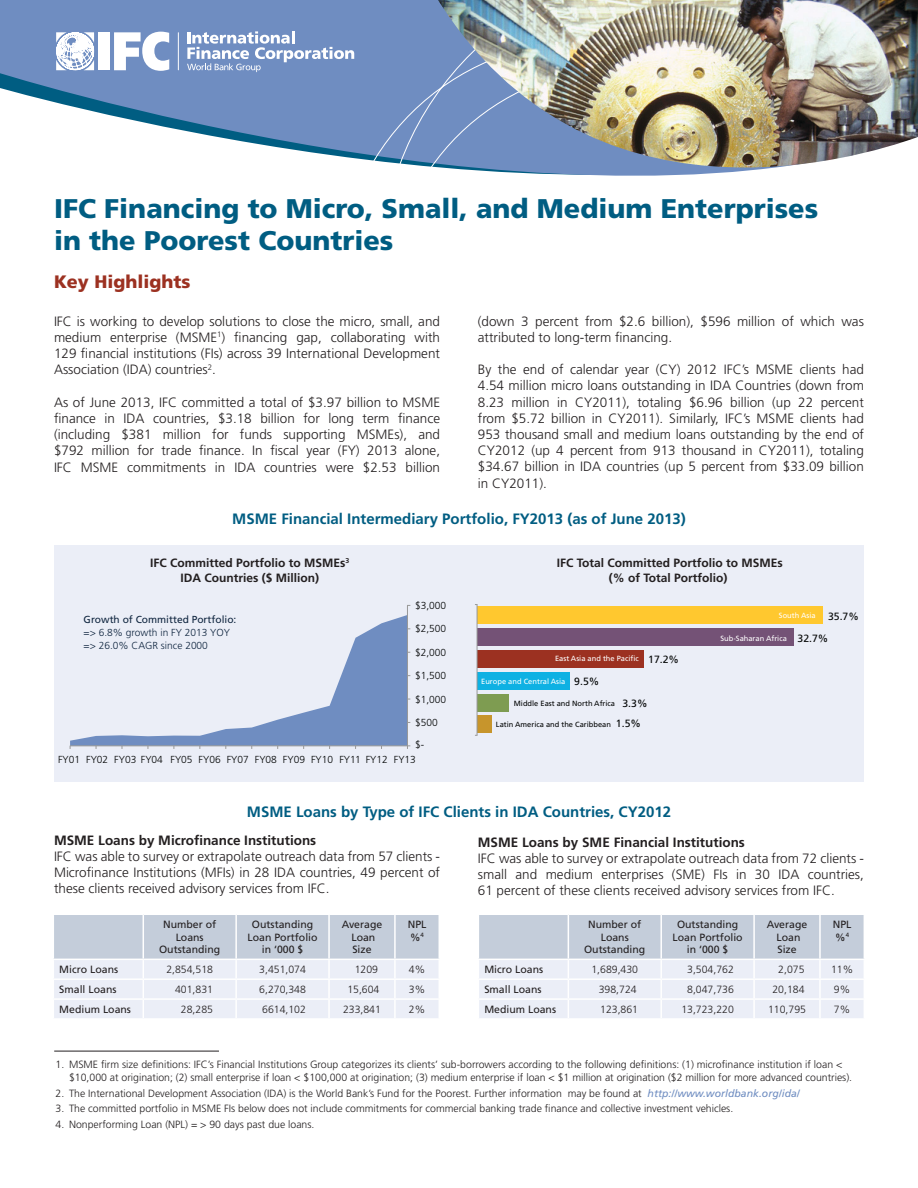
<style>
.page{position:relative;width:918px;height:1188px;background:#fff}
.page>*{position:absolute;margin:0;border:0;box-sizing:border-box;transform-origin:0 0}
.Heading{font:900 27px/32.4px "Frutiger";color:#005d82}
.Heading-2{font:900 18px "Frutiger";color:#9c3121}
.L2{font:700 15px "Frutiger";color:#005d82}
.body_text{font:300 13.5px/16.2px "Frutiger";color:#231f20;text-align:justify}
.L3{font:700 13.5px "Frutiger";color:#231f20}
.L3-2{font:700 12px/14.4px "Frutiger";color:#231f20;text-align:center}
.Footnote_text{font:300 10.5px/12.6px "Frutiger";color:#231f20}
.table_head{font:10.5px/12.6px "Frutiger";color:#231f20;text-align:center}
.t1{font:10.5px "Frutiger";color:#030505}
.t2{font:300 10.2px "Frutiger";color:#030505}
.t3{font:300 10.2px/12.8px "Frutiger";color:#0f253f}
.t4{font:7.5px "Frutiger";color:#fff}
.t5{font:7.5px "Frutiger";color:#030505}
.s1{font-weight:400}
.s2{font-weight:400;font-style:italic;color:#6f8dc1}
</style>
<div class="page">
<div style="left:54px;top:545px;width:810px;height:237px;background:#ebeef7"></div>
<svg style="left:0;top:0;width:332px;height:156px;fill:#6f8dc1"></svg>
<hr style="left:54px;top:1051px;width:165px;height:1px;background:#231f20">
<svg style="left:54px;top:915px;width:385px;height:103px;background:#dbe1eb"></svg>
<svg style="left:479px;top:915px;width:385px;height:103px;background:#dbe1eb"></svg>
<svg style="left:332px;top:0;width:430px;height:176px;background:#7e9ac7"></svg>
<img style="left:438px;top:0;width:480px;height:169px">
<hr style="left:178px;top:33px;width:1px;height:37px;background:#fff">
<div style="left:98px;top:32px;width:12px;height:38px;background:#fff"></div>
<svg style="left:114px;top:32px;width:55px;height:39px"></svg>
<svg style="left:187px;top:31px;width:167px;height:41px"></svg>
<svg style="left:56px;top:31px;width:40px;height:41px"></svg>
<svg style="left:70px;top:615px;width:337px;height:130px"></svg>
<hr style="left:70px;top:745px;width:337px;height:1px;background:#989898">
<hr style="left:407px;top:605px;width:1px;height:141px;background:#989898">
<div style="left:477px;top:715px;width:15px;height:18px;background:#c7952c"></div>
<div style="left:477px;top:694px;width:32px;height:18px;background:#7e9c51"></div>
<div style="left:477px;top:672px;width:92px;height:18px;background:#0eb1e3"></div>
<div style="left:477px;top:650px;width:167px;height:18px;background:#9c3121"></div>
<div style="left:477px;top:628px;width:317px;height:18px;background:#745276"></div>
<div style="left:477px;top:607px;width:346px;height:17px;background:#ffc82f"></div>
<hr style="left:477px;top:605px;width:1px;height:130px;background:#989898">
<p class="Heading" style="left:54px;top:192px;width:766px">IFC Financing to Micro, Small, and Medium Enterprises in the Poorest Countries</p>
<p class="Heading-2" style="left:54px;top:271px;width:138px">Key Highlights</p>
<p class="body_text" style="left:54px;top:313px;width:388px">IFC is working to develop solutions to close the micro, small, and medium enterprise (MSME<sup>1</sup>) financing gap, collaborating with 129 financial institutions (FIs) across 39 International Development Association (IDA) countries<sup>2</sup>.</p>
<p class="body_text" style="left:54px;top:394px;width:388px">As of June 2013, IFC committed a total of $3.97 billion to MSME finance in IDA countries, $3.18 billion for long term finance (including $381 million for funds supporting MSMEs), and $792 million for trade finance. In fiscal year (FY) 2013 alone, IFC MSME commitments in IDA countries were $2.53 billion</p>
<p class="body_text" style="left:478px;top:313px;width:388px">(down 3 percent from $2.6 billion), $596 million of which was attributed to long-term financing.</p>
<p class="body_text" style="left:478px;top:362px;width:388px">By the end of calendar year (CY) 2012 IFC’s MSME clients had 4.54 million micro loans outstanding in IDA Countries (down from 8.23 million in CY2011), totaling $6.96 billion (up 22 percent from $5.72 billion in CY2011). Similarly, IFC’s MSME clients had 953 thousand small and medium loans outstanding by the end of CY2012 (up 4 percent from 913 thousand in CY2011), totaling $34.67 billion in IDA countries (up 5 percent from $33.09 billion in CY2011).</p>
<p class="L2" style="left:232px;top:510px;width:455px">MSME Financial Intermediary Portfolio, FY2013 (as of June 2013)</p>
<p class="L3-2" style="left:557px;top:556px;width:228px">IFC Total Committed Portfolio to MSMEs (% of Total Portfolio)</p>
<p class="L3-2" style="left:150px;top:556px;width:201px">IFC Committed Portfolio to MSMEs<sup>3<br></sup>IDA Countries ($ Million)</p>
<p class="t3" style="left:84px;top:613px;width:154px"><span class="s1">Growth of Committed Portfolio: </span>=&gt; 6.8% growth in FY 2013 YOY =&gt; 26.0% CAGR since 2000</p>
<p class="t2" style="left:415px;top:600px;width:33px">$3,000</p>
<p class="t2" style="left:415px;top:622px;width:33px">$2,500</p>
<p class="t2" style="left:415px;top:647px;width:33px">$2,000</p>
<p class="t2" style="left:415px;top:669px;width:33px">$1,500</p>
<p class="t2" style="left:415px;top:694px;width:33px">$1,000</p>
<p class="t2" style="left:415px;top:716px;width:24px">$500</p>
<p class="t2" style="left:415px;top:739px;width:11px">$-</p>
<p class="t2" style="left:58px;top:754px;width:359px">FY01 FY02 FY03 FY04 FY05 FY06 FY07 FY08 FY09 FY10 FY11 FY12 FY13</p>
<p class="t4" style="left:555px;top:654px;width:85px">East Asia and the Pacific</p>
<p class="t4" style="left:481px;top:677px;width:86px">Europe and Central Asia</p>
<p class="t1" style="left:574px;top:675px;width:27px">9.5%</p>
<p class="t1" style="left:648px;top:653px;width:32px">17.2%</p>
<p class="t5" style="left:514px;top:699px;width:103px">Middle East and North Africa</p>
<p class="t1" style="left:622px;top:697px;width:27px">3.3%</p>
<p class="t1" style="left:616px;top:717px;width:27px">1.5%</p>
<p class="t5" style="left:496px;top:720px;width:117px">Latin America and the Caribbean</p>
<p class="L2" style="left:247px;top:803px;width:426px">MSME Loans by Type of IFC Clients in IDA Countries, CY2012</p>
<p class="t4" style="left:779px;top:611px;width:38px">South Asia</p>
<p class="t1" style="left:828px;top:610px;width:32px">35.7%</p>
<p class="t4" style="left:721px;top:634px;width:68px">Sub-Saharan Africa</p>
<p class="t1" style="left:798px;top:633px;width:32px">32.7%</p>
<p class="L3" style="left:54px;top:832px;width:264px">MSME Loans by Microfinance Institutions</p>
<p class="body_text" style="left:54px;top:848px;width:388px">IFC was able to survey or extrapolate outreach data from 57 clients - Microfinance Institutions (MFIs) in 28 IDA countries, 49 percent of these clients received advisory services from IFC.</p>
<p class="table_head" style="left:159px;top:918px;width:63px">Number of<br>Loans<br>Outstanding</p>
<p class="table_head" style="left:248px;top:918px;width:72px">Outstanding<br>Loan Portfolio in ‘000 $</p>
<p class="table_head" style="left:342px;top:918px;width:42px">Average<br>Loan<br>Size</p>
<p class="table_head" style="left:408px;top:918px;width:20px;text-align:left">NPL %<sup>4</sup></p>
<p class="table_head" style="left:59px;top:963px;width:60px">Micro Loans</p>
<p class="Footnote_text" style="left:166px;top:963px;width:48px">2,854,518</p>
<p class="Footnote_text" style="left:259px;top:963px;width:48px">3,451,074</p>
<p class="Footnote_text" style="left:355px;top:963px;width:25px">1209</p>
<p class="Footnote_text" style="left:409px;top:963px;width:18px">4%</p>
<p class="table_head" style="left:59px;top:983px;width:59px">Small Loans</p>
<p class="Footnote_text" style="left:175px;top:983px;width:39px">401,831</p>
<p class="Footnote_text" style="left:259px;top:983px;width:48px">6,270,348</p>
<p class="Footnote_text" style="left:347px;top:983px;width:34px">15,604</p>
<p class="Footnote_text" style="left:409px;top:983px;width:18px">3%</p>
<p class="table_head" style="left:59px;top:1003px;width:73px">Medium Loans</p>
<p class="Footnote_text" style="left:181px;top:1003px;width:34px">28,285</p>
<p class="Footnote_text" style="left:262px;top:1003px;width:45px">6614,102</p>
<p class="Footnote_text" style="left:343px;top:1003px;width:39px">233,841</p>
<p class="Footnote_text" style="left:409px;top:1003px;width:18px">2%</p>
<p class="L3" style="left:478px;top:834px;width:269px">MSME Loans by SME Financial Institutions</p>
<p class="body_text" style="left:478px;top:851px;width:388px">IFC was able to survey or extrapolate outreach data from 72 clients - small and medium enterprises (SME) FIs in 30 IDA countries, 61 percent of these clients received advisory services from IFC.</p>
<p class="table_head" style="left:584px;top:918px;width:63px">Number of<br>Loans<br>Outstanding</p>
<p class="table_head" style="left:673px;top:918px;width:72px">Outstanding<br>Loan Portfolio in ‘000 $</p>
<p class="table_head" style="left:767px;top:918px;width:42px">Average<br>Loan<br>Size</p>
<p class="table_head" style="left:833px;top:918px;width:20px;text-align:left">NPL %<sup>4</sup></p>
<p class="table_head" style="left:484px;top:963px;width:60px">Micro Loans</p>
<p class="Footnote_text" style="left:591px;top:963px;width:48px">1,689,430</p>
<p class="Footnote_text" style="left:687px;top:963px;width:48px">3,504,762</p>
<p class="Footnote_text" style="left:778px;top:963px;width:28px">2,075</p>
<p class="Footnote_text" style="left:831px;top:963px;width:24px">11%</p>
<p class="table_head" style="left:484px;top:983px;width:59px">Small Loans</p>
<p class="Footnote_text" style="left:599px;top:983px;width:39px">398,724</p>
<p class="Footnote_text" style="left:687px;top:983px;width:48px">8,047,736</p>
<p class="Footnote_text" style="left:772px;top:983px;width:34px">20,184</p>
<p class="Footnote_text" style="left:834px;top:983px;width:18px">9%</p>
<p class="table_head" style="left:484px;top:1003px;width:73px">Medium Loans</p>
<p class="Footnote_text" style="left:600px;top:1003px;width:39px">123,861</p>
<p class="Footnote_text" style="left:681px;top:1003px;width:54px">13,723,220</p>
<p class="Footnote_text" style="left:768px;top:1003px;width:39px">110,795</p>
<p class="Footnote_text" style="left:834px;top:1003px;width:18px">7%</p>
<p class="Footnote_text" style="left:69px;top:1059px;width:785px;text-indent:-14px">1. MSME firm size definitions: IFC’s Financial Institutions Group categorizes its clients’ sub-borrowers according to the following definitions: (1) microfinance institution if loan &lt; $10,000 at origination; (2) small enterprise if loan &lt; $100,000 at origination; (3) medium enterprise if loan &lt; $1 million at origination ($2 million for more advanced countries).</p>
<p class="Footnote_text" style="left:56px;top:1087px;width:746px">2. The International Development Association (IDA) is the World Bank’s Fund for the Poorest. Further information may be found at <span class="s2">http://www.worldbank.org/ida/</span></p>
<p class="Footnote_text" style="left:56px;top:1102px;width:679px">3. The committed portfolio in MSME FIs below does not include commitments for commercial banking trade finance and collective investment vehicles.</p>
<p class="Footnote_text" style="left:56px;top:1118px;width:260px">4. Nonperforming Loan (NPL) = &gt; 90 days past due loans.</p>
</div>
